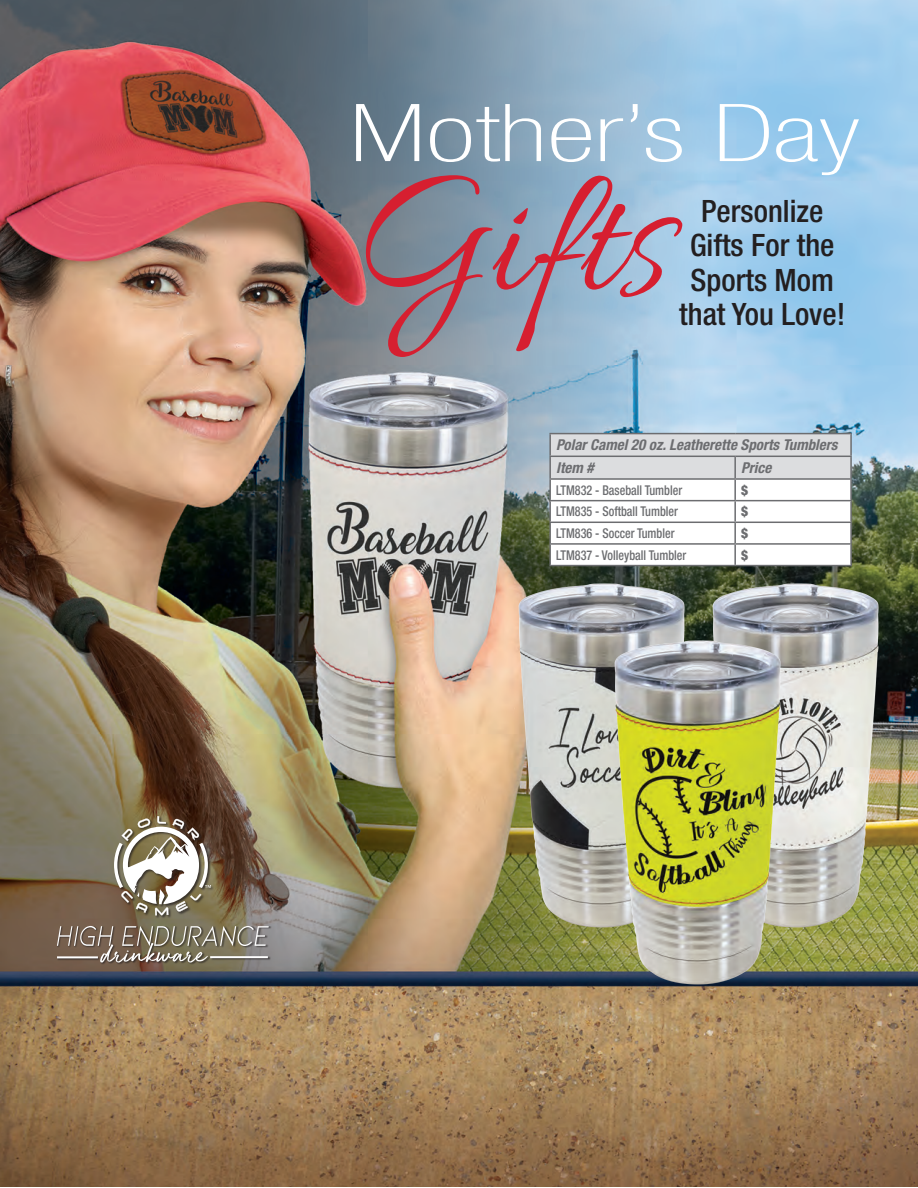
<style>
.page{position:relative;width:918px;height:1188px;background:#fff}
.page>*{position:absolute;margin:0;border:0;box-sizing:border-box;transform-origin:0 0}
.t1{font:186.6px "Allura";color:#d61f30;scale:.92 1}
.t2{font:100 condensed 79.8px "Helvetica Neue LT Std";color:#fff;scale:1.46 1}
.t3{font:500 condensed 30.9px "Helvetica Neue LT Std";color:#231f20}
.t4{font:italic 700 condensed 15px "Helvetica Neue LT Std";color:#6c6d70}
.t5{font:500 condensed 13.5px "Helvetica Neue LT Std";color:#6c6d70;scale:.9 1}
.t6{font:900 condensed 13.5px "Helvetica Neue LT Std";color:#6c6d70}
</style>
<div class="page">
<img style="left:1px;top:0;width:917px;height:1187px">
<div style="left:57px;top:926px;width:214px;height:39px;background:#231f20;opacity:.75"></div>
<svg style="left:57px;top:926px;width:212px;height:37px;background:#877c6d"></svg>
<hr style="left:57px;top:956px;width:41px;height:2px;background:#fff">
<hr style="left:210px;top:956px;width:58px;height:2px;background:#fff">
<div style="left:114px;top:816px;width:100px;height:103px;background:#231f20;opacity:.75"></div>
<svg style="left:114px;top:816px;width:97px;height:99px"></svg>
<img style="left:712px;top:583px;width:168px;height:345px">
<img style="left:517px;top:583px;width:169px;height:346px">
<img style="left:614px;top:639px;width:168px;height:346px">
<svg style="left:551px;top:434px;width:299px;height:131px"></svg>
<hr style="left:549px;top:433px;width:186px;height:1px;background:#6c6d70">
<hr style="left:549px;top:434px;width:2px;height:22px;background:#6c6d70">
<hr style="left:735px;top:433px;width:117px;height:1px;background:#6c6d70">
<hr style="left:850px;top:434px;width:2px;height:22px;background:#6c6d70">
<hr style="left:549px;top:456px;width:186px;height:1px;background:#6c6d70">
<hr style="left:549px;top:457px;width:2px;height:21px;background:#6c6d70">
<hr style="left:735px;top:456px;width:117px;height:1px;background:#6c6d70">
<hr style="left:734px;top:457px;width:2px;height:21px;background:#6c6d70">
<hr style="left:850px;top:457px;width:2px;height:21px;background:#6c6d70">
<hr style="left:549px;top:478px;width:186px;height:2px;background:#6c6d70">
<hr style="left:549px;top:480px;width:2px;height:20px;background:#6c6d70">
<hr style="left:735px;top:478px;width:117px;height:2px;background:#6c6d70">
<hr style="left:734px;top:480px;width:2px;height:20px;background:#6c6d70">
<hr style="left:850px;top:480px;width:2px;height:20px;background:#6c6d70">
<hr style="left:549px;top:500px;width:186px;height:1px;background:#6c6d70">
<hr style="left:549px;top:501px;width:2px;height:21px;background:#6c6d70">
<hr style="left:735px;top:500px;width:117px;height:1px;background:#6c6d70">
<hr style="left:734px;top:501px;width:2px;height:21px;background:#6c6d70">
<hr style="left:850px;top:501px;width:2px;height:21px;background:#6c6d70">
<hr style="left:549px;top:522px;width:186px;height:1px;background:#6c6d70">
<hr style="left:549px;top:523px;width:2px;height:20px;background:#6c6d70">
<hr style="left:735px;top:522px;width:117px;height:1px;background:#6c6d70">
<hr style="left:734px;top:523px;width:2px;height:20px;background:#6c6d70">
<hr style="left:850px;top:523px;width:2px;height:20px;background:#6c6d70">
<hr style="left:549px;top:543px;width:186px;height:2px;background:#6c6d70">
<hr style="left:549px;top:545px;width:2px;height:20px;background:#6c6d70">
<hr style="left:735px;top:543px;width:117px;height:2px;background:#6c6d70">
<hr style="left:734px;top:545px;width:2px;height:20px;background:#6c6d70">
<hr style="left:850px;top:545px;width:2px;height:20px;background:#6c6d70">
<hr style="left:549px;top:565px;width:186px;height:1px;background:#6c6d70">
<hr style="left:735px;top:565px;width:117px;height:1px;background:#6c6d70">
<p class="t2" style="left:350px;top:88px;width:351px">Mother’s Day</p>
<p class="t1" style="left:353px;top:136px;width:345px">Gifts</p>
<p class="t3" style="left:701px;top:193px;width:124px">Personlize</p>
<p class="t3" style="left:690px;top:227px;width:146px">Gifts For the</p>
<p class="t3" style="left:691px;top:261px;width:145px">Sports Mom</p>
<p class="t3" style="left:679px;top:295px;width:167px">that You Love!</p>
<p class="t4" style="left:556px;top:436px;width:283px">Polar Camel 20 oz. Leatherette Sports Tumblers</p>
<p class="t4" style="left:556px;top:459px;width:39px">Item #</p>
<p class="t4" style="left:741px;top:459px;width:32px">Price</p>
<p class="t5" style="left:556px;top:482px;width:142px">LTM832 - Baseball Tumbler</p>
<p class="t6" style="left:741px;top:482px;width:9px">$</p>
<p class="t5" style="left:556px;top:503px;width:137px">LTM835 - Softball Tumbler</p>
<p class="t6" style="left:741px;top:503px;width:9px">$</p>
<p class="t5" style="left:556px;top:525px;width:133px">LTM836 - Soccer Tumbler</p>
<p class="t6" style="left:741px;top:525px;width:9px">$</p>
<p class="t5" style="left:556px;top:547px;width:146px">LTM837 - Volleyball Tumbler</p>
<p class="t6" style="left:741px;top:546px;width:9px">$</p>
</div>
